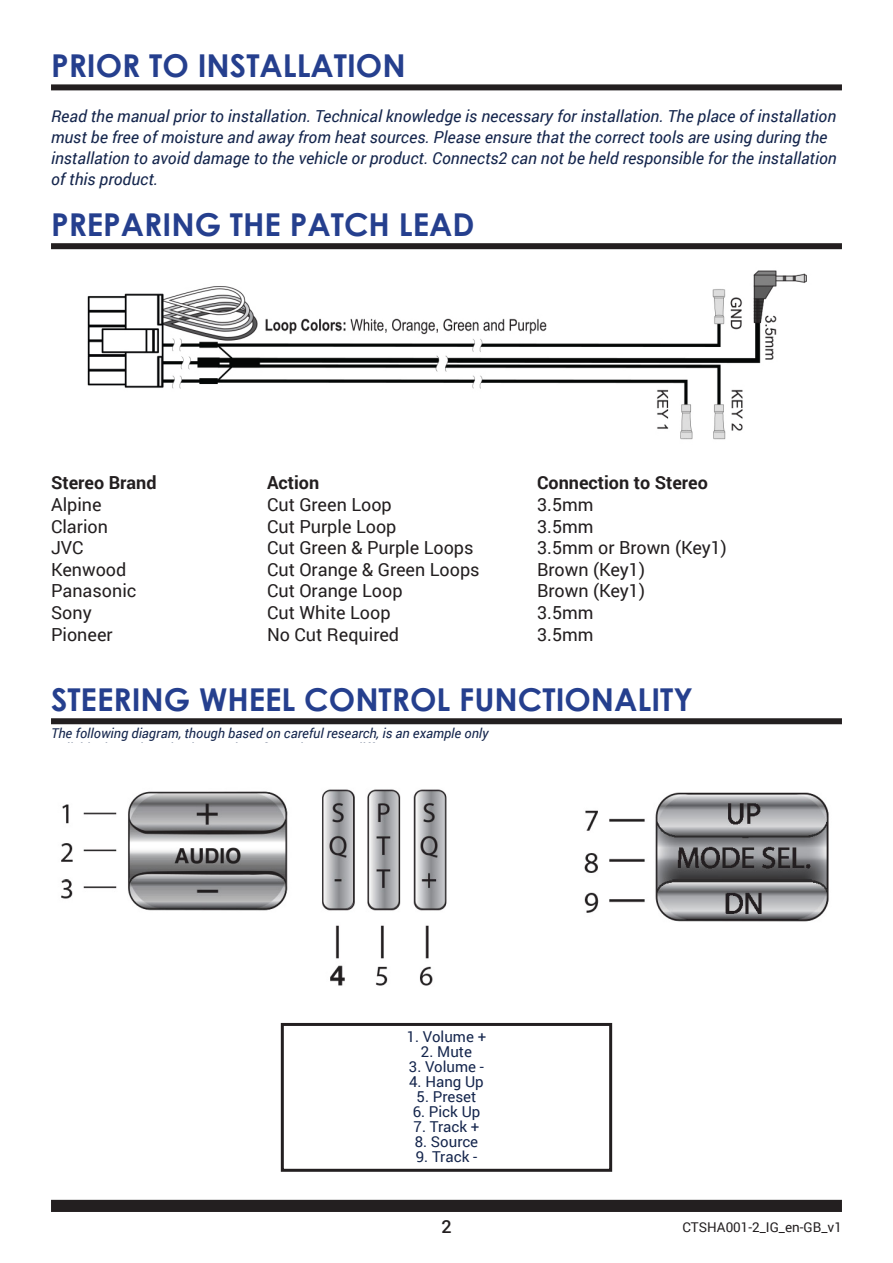
<style>
.page{position:relative;width:893px;height:1263px;background:#fff}
.page>*{position:absolute;margin:0;border:0;box-sizing:border-box;transform-origin:0 0}
.t1{font:700 31.5px "Century Gothic";color:#253f8e}
.t2{font:18px "Roboto";color:#231f20}
.t3{font:700 18px "Roboto";color:#231f20}
.t4{font:500 18px "Roboto";color:#231f20}
.t5{font:italic 16.5px/21px "Roboto";color:#15264d}
.t6{font:15px "Roboto";color:#15264d}
.t7{font:italic 13.5px "Roboto";color:#15264d}
.t8{font:13.5px "Roboto";color:#231f20}
</style>
<div class="page">
<div style="left:53px;top:1201px;width:787px;height:9px;background:#231f20"></div>
<div style="left:51px;top:1200px;width:791px;height:12px;border:3px solid #231f20"></div>
<div style="left:51px;top:84px;width:791px;height:6px;border:3px solid #231f20"></div>
<div style="left:51px;top:718px;width:791px;height:6px;border:3px solid #231f20"></div>
<div style="left:281px;top:1023px;width:331px;height:149px;border:3px solid #231f20"></div>
<img style="left:61px;top:789px;width:768px;height:197px">
<div style="left:51px;top:243px;width:791px;height:6px;border:3px solid #231f20"></div>
<img style="left:87px;top:270px;width:720px;height:170px">
<p class="t1" style="left:51px;top:42px;width:356px">PRIOR TO INSTALLATION</p>
<p class="t5" style="left:51px;top:105px;width:787px">Read the manual prior to installation. Technical knowledge is necessary for installation. The place of installation must be free of moisture and away from heat sources. Please ensure that the correct tools are using during the installation to avoid damage to the vehicle or product. Connects2 can not be held responsible for the installation of this product.</p>
<p class="t1" style="left:51px;top:201px;width:425px">PREPARING THE PATCH LEAD</p>
<p class="t3" style="left:51px;top:470px;width:107px">Stereo Brand</p>
<p class="t3" style="left:267px;top:470px;width:54px">Action</p>
<p class="t3" style="left:537px;top:470px;width:172px">Connection to Stereo</p>
<p class="t2" style="left:51px;top:492px;width:52px">Alpine</p>
<p class="t2" style="left:267px;top:492px;width:126px">Cut Green Loop</p>
<p class="t2" style="left:537px;top:492px;width:58px">3.5mm</p>
<p class="t2" style="left:51px;top:514px;width:58px">Clarion</p>
<p class="t2" style="left:267px;top:514px;width:131px">Cut Purple Loop</p>
<p class="t2" style="left:537px;top:514px;width:58px">3.5mm</p>
<p class="t2" style="left:51px;top:535px;width:34px">JVC</p>
<p class="t2" style="left:267px;top:535px;width:208px">Cut Green &amp; Purple Loops</p>
<p class="t2" style="left:537px;top:535px;width:191px">3.5mm or Brown (Key1)</p>
<p class="t2" style="left:51px;top:557px;width:77px">Kenwood</p>
<p class="t2" style="left:267px;top:557px;width:214px">Cut Orange &amp; Green Loops</p>
<p class="t2" style="left:537px;top:557px;width:109px">Brown (Key1)</p>
<p class="t2" style="left:51px;top:578px;width:87px">Panasonic</p>
<p class="t2" style="left:267px;top:578px;width:137px">Cut Orange Loop</p>
<p class="t2" style="left:537px;top:578px;width:109px">Brown (Key1)</p>
<p class="t2" style="left:51px;top:600px;width:42px">Sony</p>
<p class="t2" style="left:267px;top:600px;width:125px">Cut White Loop</p>
<p class="t2" style="left:537px;top:600px;width:58px">3.5mm</p>
<p class="t2" style="left:51px;top:622px;width:63px">Pioneer</p>
<p class="t2" style="left:267px;top:622px;width:134px">No Cut Required</p>
<p class="t2" style="left:537px;top:622px;width:58px">3.5mm</p>
<p class="t1" style="left:51px;top:676px;width:643px">STEERING WHEEL CONTROL FUNCTIONALITY</p>
<p class="t7" style="left:51px;top:724px;width:439px">The following diagram, though based on careful research, is an example only</p>
<p class="t6" style="left:407px;top:1026px;width:81px">1. Volume +</p>
<p class="t6" style="left:421px;top:1041px;width:53px">2. Mute</p>
<p class="t6" style="left:409px;top:1056px;width:77px">3. Volume -</p>
<p class="t6" style="left:409px;top:1071px;width:76px">4. Hang Up</p>
<p class="t6" style="left:417px;top:1086px;width:61px">5. Preset</p>
<p class="t6" style="left:413px;top:1101px;width:69px">6. Pick Up</p>
<p class="t6" style="left:414px;top:1116px;width:67px">7. Track +</p>
<p class="t6" style="left:415px;top:1131px;width:65px">8. Source</p>
<p class="t6" style="left:416px;top:1146px;width:63px">9. Track -</p>
<p class="t4" style="left:441px;top:1214px;width:12px">2</p>
<p class="t8" style="left:683px;top:1218px;width:161px">CTSHA001-2_IG_en-GB_v1</p>
</div>
